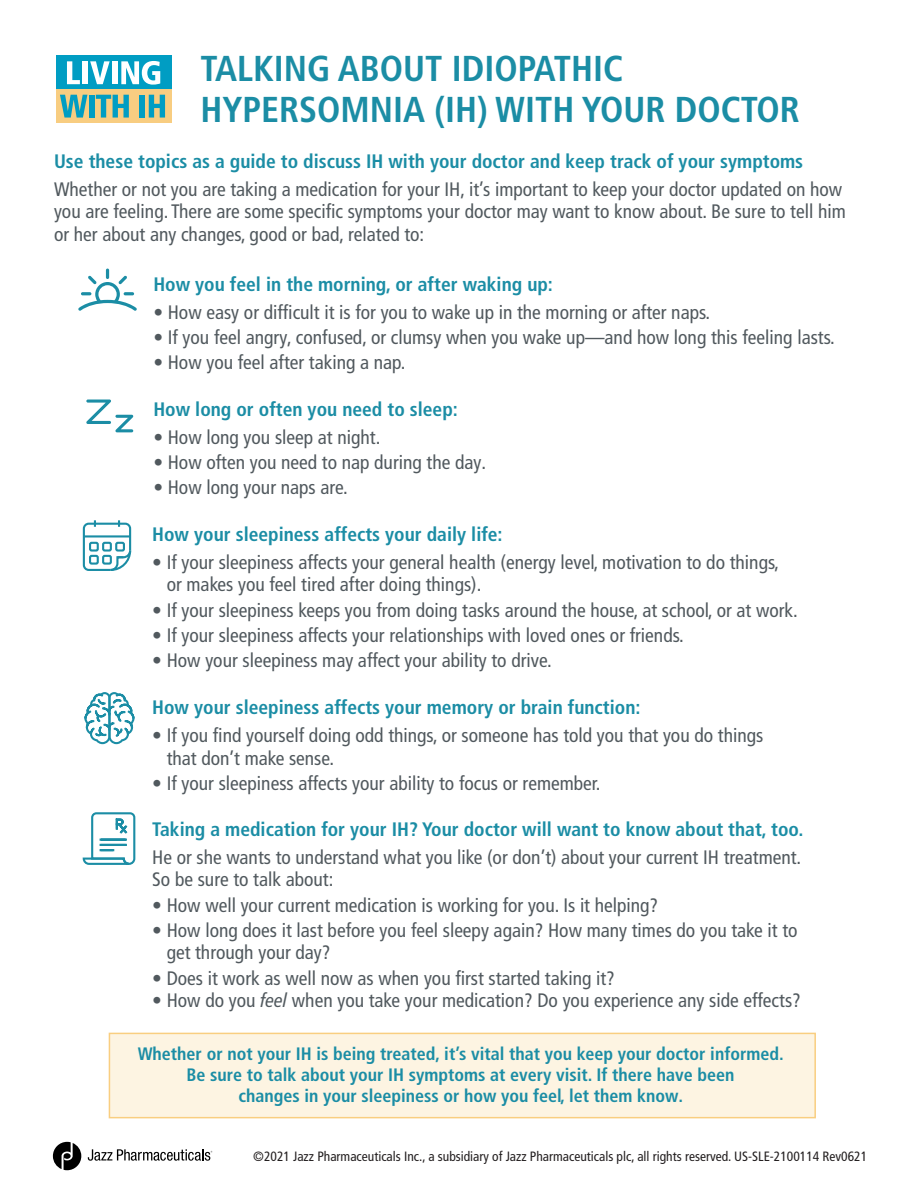
<style>
.page{position:relative;width:918px;height:1188px;background:#fff}
.page>*{position:absolute;margin:0;border:0;box-sizing:border-box;transform-origin:0 0}
.t1{font:700 condensed 36px/40.5px "Frutiger LT Pro";color:#1b8da5}
.t2{font:condensed 19.5px/22.5px "Frutiger LT Pro";color:#51595e}
.t3{font:700 condensed 19.5px "Frutiger LT Pro";color:#1b8da5}
.t4{font:700 condensed 18px/21px "Frutiger LT Pro";color:#1b8da5;text-align:center}
.t5{font:condensed 13.5px "Frutiger LT Pro";color:#231f20}
.s1{font-style:italic}
</style>
<div class="page">
<div style="left:109px;top:1033px;width:706px;height:85px;background:#fdf4e2"></div>
<div style="left:56px;top:55px;width:115px;height:34px;background:#009dc3"></div>
<div style="left:56px;top:89px;width:115px;height:34px;background:#f8cd81"></div>
<svg style="left:60px;top:95px;width:27px;height:23px"></svg>
<div style="left:89px;top:95px;width:5px;height:23px;background:#009dc3"></div>
<svg style="left:96px;top:95px;width:33px;height:23px"></svg>
<div style="left:140px;top:95px;width:5px;height:23px;background:#009dc3"></div>
<svg style="left:149px;top:95px;width:16px;height:23px"></svg>
<svg style="left:67px;top:61px;width:13px;height:23px"></svg>
<div style="left:82px;top:61px;width:6px;height:23px;background:#fff"></div>
<svg style="left:90px;top:61px;width:20px;height:23px"></svg>
<div style="left:112px;top:61px;width:5px;height:23px;background:#fff"></div>
<svg style="left:121px;top:61px;width:39px;height:24px"></svg>
<svg style="left:86px;top:400px;width:47px;height:32px"></svg>
<svg style="left:78px;top:269px;width:59px;height:42px"></svg>
<svg style="left:84px;top:692px;width:51px;height:53px"></svg>
<svg style="left:82px;top:520px;width:50px;height:51px"></svg>
<div style="left:89px;top:542px;width:10px;height:10px;border:2px solid #1b8da5;border-radius:2px"></div>
<div style="left:102px;top:542px;width:10px;height:10px;border:2px solid #1b8da5;border-radius:2px"></div>
<div style="left:89px;top:555px;width:10px;height:10px;border:2px solid #1b8da5;border-radius:2px"></div>
<div style="left:102px;top:555px;width:10px;height:10px;border:2px solid #1b8da5;border-radius:2px"></div>
<div style="left:115px;top:542px;width:10px;height:10px;border:2px solid #1b8da5;border-radius:2px"></div>
<svg style="left:82px;top:812px;width:54px;height:53px"></svg>
<div style="left:100px;top:844px;width:27px;height:2px;border:2px solid #1b8da5"></div>
<div style="left:100px;top:839px;width:27px;height:2px;border:2px solid #1b8da5"></div>
<svg style="left:53px;top:1142px;width:28px;height:28px"></svg>
<svg style="left:88px;top:1149px;width:124px;height:12px"></svg>
<div style="left:109px;top:1033px;width:707px;height:85px;border:2px solid #f9ce80"></div>
<p class="t1" style="left:201px;top:48px;width:601px">TALKING ABOUT IDIOPATHIC<br>HYPERSOMNIA (IH) WITH YOUR DOCTOR</p>
<p class="t3" style="left:54px;top:150px;width:751px">Use these topics as a guide to discuss IH with your doctor and keep track of your symptoms</p>
<p class="t2" style="left:54px;top:178px;width:793px">Whether or not you are taking a medication for your IH, it’s important to keep your doctor updated on how you are feeling. There are some specific symptoms your doctor may want to know about. Be sure to tell him or her about any changes, good or bad, related to:</p>
<p class="t3" style="left:153px;top:272px;width:401px">How you feel in the morning, or after waking up:</p>
<p class="t2" style="left:153px;top:301px;width:558px">• How easy or difficult it is for you to wake up in the morning or after naps.</p>
<p class="t2" style="left:153px;top:326px;width:683px">• If you feel angry, confused, or clumsy when you wake up—and how long this feeling lasts.</p>
<p class="t2" style="left:153px;top:351px;width:254px">• How you feel after taking a nap.</p>
<p class="t3" style="left:153px;top:397px;width:306px">How long or often you need to sleep:</p>
<p class="t2" style="left:153px;top:426px;width:229px">• How long you sleep at night.</p>
<p class="t2" style="left:153px;top:451px;width:334px">• How often you need to nap during the day.</p>
<p class="t2" style="left:153px;top:476px;width:196px">• How long your naps are.</p>
<p class="t3" style="left:152px;top:523px;width:352px">How your sleepiness affects your daily life:</p>
<p class="t2" style="left:167px;top:551px;width:614px;text-indent:-14px">• If your sleepiness affects your general health (energy level, motivation to do things, or makes you feel tired after doing things).</p>
<p class="t2" style="left:152px;top:599px;width:647px">• If your sleepiness keeps you from doing tasks around the house, at school, or at work.</p>
<p class="t2" style="left:152px;top:624px;width:533px">• If your sleepiness affects your relationships with loved ones or friends.</p>
<p class="t2" style="left:152px;top:649px;width:401px">• How your sleepiness may affect your ability to drive.</p>
<p class="t3" style="left:152px;top:696px;width:490px">How your sleepiness affects your memory or brain function:</p>
<p class="t2" style="left:167px;top:724px;width:598px;text-indent:-14px">• If you find yourself doing odd things, or someone has told you that you do things that don’t make sense.</p>
<p class="t2" style="left:152px;top:772px;width:450px">• If your sleepiness affects your ability to focus or remember.</p>
<p class="t3" style="left:152px;top:818px;width:653px">Taking a medication for your IH? Your doctor will want to know about that, too.</p>
<p class="t2" style="left:152px;top:846px;width:651px">He or she wants to understand what you like (or don’t) about your current IH treatment.<br>So be sure to talk about:</p>
<p class="t2" style="left:152px;top:894px;width:508px">• How well your current medication is working for you. Is it helping?</p>
<p class="t2" style="left:167px;top:919px;width:632px;text-indent:-14px">• How long does it last before you feel sleepy again? How many times do you take it to get through your day?</p>
<p class="t2" style="left:152px;top:967px;width:464px">• Does it work as well now as when you first started taking it?</p>
<p class="t2" style="left:152px;top:989px;width:650px">• How do you <span class="s1">feel</span> when you take your medication? Do you experience any side effects?</p>
<p class="t4" style="left:138px;top:1043px;width:647px">Whether or not your IH is being treated, it’s vital that you keep your doctor informed.<br>Be sure to talk about your IH symptoms at every visit. If there have been<br>changes in your sleepiness or how you feel, let them know.</p>
<p class="t5" style="left:253px;top:1148px;width:615px">©2021 Jazz Pharmaceuticals Inc., a subsidiary of Jazz Pharmaceuticals plc, all rights reserved. US-SLE-2100114 Rev0621</p>
</div>
